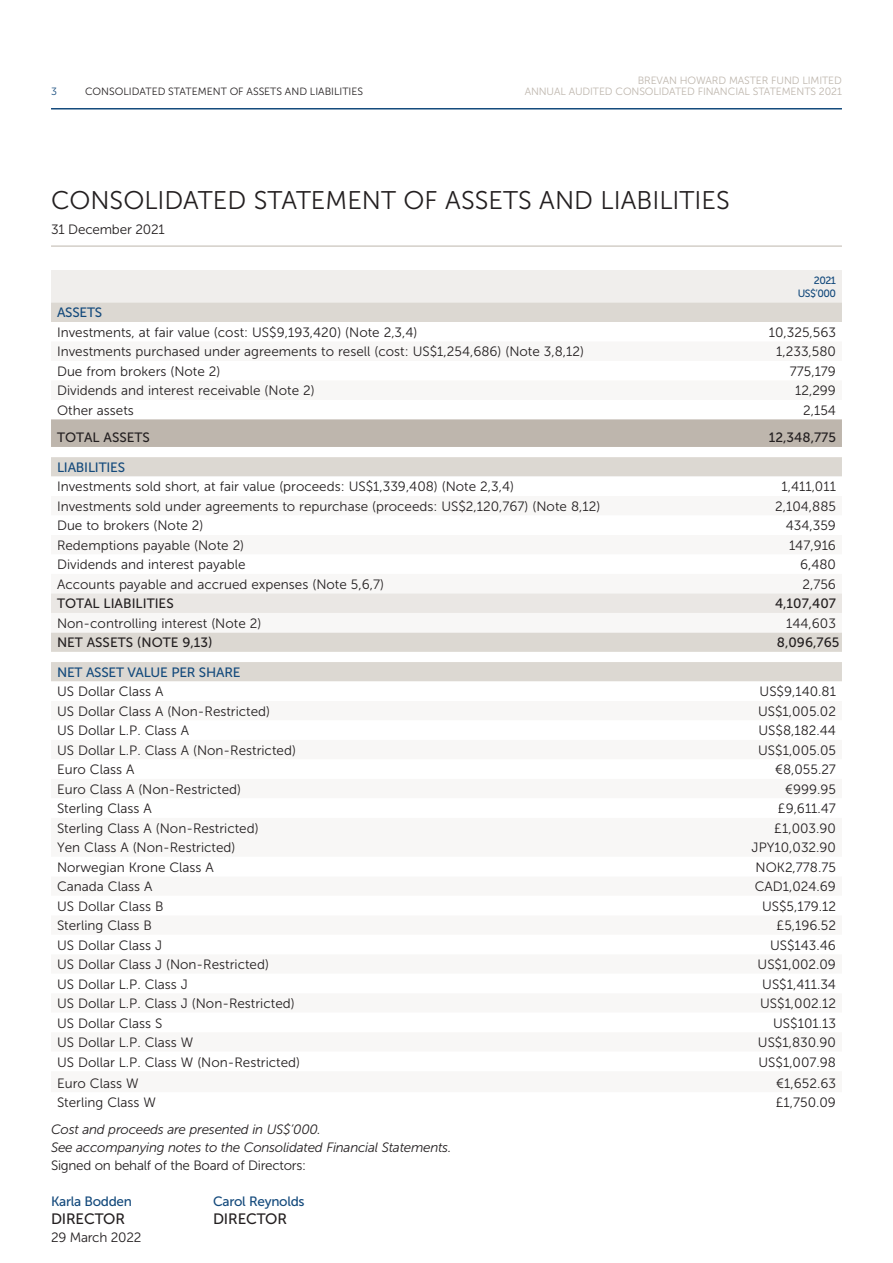
<style>
.page{position:relative;width:893px;height:1263px;background:#fff}
.page>*{position:absolute;margin:0;border:0;box-sizing:border-box;transform-origin:0 0}
.t1{font:25.5px "Museo Sans 300";color:#231f20}
.t2{font:15px "Museo Sans 500";letter-spacing:-.01em;color:#231f20}
.t3{font:13.5px "Museo Sans 300";color:#231f20}
.t4{font:italic 13.5px/18px "Museo Sans 300";letter-spacing:-.02em;color:#231f20}
.t5{font:13.5px "Museo Sans 500";color:#231f20}
.t6{font:13.5px "Museo Sans 500";letter-spacing:-.015em;color:#144a7c}
.t7{font:13.5px "Museo Sans 300";letter-spacing:-.02em;color:#231f20}
.t8{font:10.5px "Museo Sans 300";letter-spacing:-.01em;color:#beb6ad}
.t9{font:10.5px "Museo Sans 300";color:#231f20}
.t10{font:10.5px/12.6px "Museo Sans 500";letter-spacing:-.05em;color:#144a7c;text-align:right}
.t11{font:10.5px "Museo Sans 300";color:#144a7c}
</style>
<div class="page">
<hr style="left:51px;top:108px;width:791px;height:2px;background:#144a7c">
<hr style="left:51px;top:246px;width:791px;height:1px;background:#beb6ad">
<div style="left:51px;top:270px;width:791px;height:32px;background:#f0eeec"></div>
<div style="left:51px;top:302px;width:791px;height:20px;background:#dcd8d2"></div>
<div style="left:51px;top:457px;width:791px;height:20px;background:#dcd8d2"></div>
<div style="left:51px;top:419px;width:791px;height:28px;background:#beb6ad"></div>
<div style="left:51px;top:632px;width:791px;height:50px;background:#dcd8d2"></div>
<div style="left:51px;top:593px;width:791px;height:20px;background:#eae7e4"></div>
<svg style="left:51px;top:652px;width:791px;height:10px"></svg>
<p class="t11" style="left:51px;top:86px;width:7px">3</p>
<p class="t8" style="left:638px;top:75px;width:206px">BREVAN HOWARD MASTER FUND LIMITED</p>
<p class="t9" style="left:85px;top:86px;width:16px">Consolidated</p>
<p class="t9" style="left:168px;top:86px;width:14px">Statement</p>
<p class="t9" style="left:230px;top:86px;width:30px">of Assets</p>
<p class="t9" style="left:285px;top:86px;width:9px">and</p>
<p class="t9" style="left:310px;top:86px;width:12px">Liabilities</p>
<p class="t8" style="left:525px;top:86px;width:319px">ANNUAL AUDITED CONSOLIDATED FINANCIAL STATEMENTS 2021</p>
<h1 class="t1" style="left:51px;top:187px;width:680px">CONSOLIDATED STATEMENT OF ASSETS AND LIABILITIES</h1>
<p class="t3" style="left:51px;top:222px;width:115px">31 December 2021</p>
<p class="t10" style="left:798px;top:274px;width:40px">2021<br>US$’000</p>
<p class="t6" style="left:57px;top:305px;width:47px">ASSETS</p>
<p class="t3" style="left:57px;top:325px;width:362px">Investments, at fair value (cost: US$9,193,420) (Note 2,3,4)</p>
<p class="t3" style="left:769px;top:325px;width:69px">10,325,563</p>
<p class="t3" style="left:57px;top:344px;width:528px">Investments purchased under agreements to resell (cost: US$1,254,686) (Note 3,8,12)</p>
<p class="t3" style="left:776px;top:344px;width:61px">1,233,580</p>
<p class="t3" style="left:57px;top:364px;width:165px">Due from brokers (Note 2)</p>
<p class="t3" style="left:790px;top:364px;width:48px">775,179</p>
<p class="t3" style="left:57px;top:383px;width:259px">Dividends and interest receivable (Note 2)</p>
<p class="t3" style="left:795px;top:383px;width:42px">12,299</p>
<p class="t3" style="left:57px;top:403px;width:78px">Other assets</p>
<p class="t3" style="left:803px;top:403px;width:34px">2,154</p>
<p class="t5" style="left:57px;top:430px;width:94px">TOTAL ASSETS</p>
<p class="t5" style="left:769px;top:430px;width:69px">12,348,775</p>
<p class="t6" style="left:57px;top:460px;width:70px">LIABILITIES</p>
<p class="t3" style="left:57px;top:479px;width:458px">Investments sold short, at fair value (proceeds: US$1,339,408) (Note 2,3,4)</p>
<p class="t3" style="left:781px;top:479px;width:56px">1,411,011</p>
<p class="t3" style="left:57px;top:499px;width:545px">Investments sold under agreements to repurchase (proceeds: US$2,120,767) (Note 8,12)</p>
<p class="t3" style="left:775px;top:499px;width:62px">2,104,885</p>
<p class="t3" style="left:57px;top:518px;width:148px">Due to brokers (Note 2)</p>
<p class="t3" style="left:786px;top:518px;width:52px">434,359</p>
<p class="t3" style="left:57px;top:538px;width:189px">Redemptions payable (Note 2)</p>
<p class="t3" style="left:789px;top:538px;width:49px">147,916</p>
<p class="t3" style="left:57px;top:557px;width:190px">Dividends and interest payable</p>
<p class="t3" style="left:800px;top:557px;width:37px">6,480</p>
<p class="t3" style="left:57px;top:577px;width:328px">Accounts payable and accrued expenses (Note 5,6,7)</p>
<p class="t3" style="left:802px;top:577px;width:35px">2,756</p>
<p class="t5" style="left:57px;top:596px;width:118px">TOTAL LIABILITIES</p>
<p class="t5" style="left:775px;top:596px;width:63px">4,107,407</p>
<p class="t3" style="left:57px;top:616px;width:206px">Non-controlling interest (Note 2)</p>
<p class="t3" style="left:786px;top:616px;width:51px">144,603</p>
<p class="t5" style="left:57px;top:635px;width:157px">NET ASSETS (NOTE 9,13)</p>
<p class="t5" style="left:777px;top:635px;width:64px">8,096,765</p>
<p class="t6" style="left:57px;top:665px;width:185px">NET ASSET VALUE PER SHARE</p>
<p class="t3" style="left:57px;top:684px;width:108px">US Dollar Class A</p>
<p class="t3" style="left:760px;top:684px;width:78px">US$9,140.81</p>
<p class="t3" style="left:57px;top:704px;width:215px">US Dollar Class A (Non-Restricted)</p>
<p class="t3" style="left:758px;top:704px;width:79px">US$1,005.02</p>
<p class="t3" style="left:57px;top:723px;width:134px">US Dollar L.P. Class A</p>
<p class="t3" style="left:758px;top:723px;width:79px">US$8,182.44</p>
<p class="t3" style="left:57px;top:743px;width:240px">US Dollar L.P. Class A (Non-Restricted)</p>
<p class="t3" style="left:758px;top:743px;width:79px">US$1,005.05</p>
<p class="t3" style="left:57px;top:762px;width:79px">Euro Class A</p>
<p class="t3" style="left:775px;top:762px;width:62px">€8,055.27</p>
<p class="t3" style="left:57px;top:782px;width:186px">Euro Class A (Non-Restricted)</p>
<p class="t3" style="left:785px;top:782px;width:52px">€999.95</p>
<p class="t3" style="left:57px;top:801px;width:96px">Sterling Class A</p>
<p class="t3" style="left:778px;top:801px;width:60px">£9,611.47</p>
<p class="t3" style="left:57px;top:821px;width:203px">Sterling Class A (Non-Restricted)</p>
<p class="t3" style="left:774px;top:821px;width:63px">£1,003.90</p>
<p class="t3" style="left:57px;top:840px;width:180px">Yen Class A (Non-Restricted)</p>
<p class="t3" style="left:752px;top:840px;width:86px">JPY10,032.90</p>
<p class="t3" style="left:57px;top:860px;width:158px">Norwegian Krone Class A</p>
<p class="t3" style="left:756px;top:860px;width:82px">NOK2,778.75</p>
<p class="t3" style="left:57px;top:879px;width:97px">Canada Class A</p>
<p class="t3" style="left:755px;top:879px;width:83px">CAD1,024.69</p>
<p class="t3" style="left:57px;top:899px;width:108px">US Dollar Class B</p>
<p class="t3" style="left:762px;top:899px;width:75px">US$5,179.12</p>
<p class="t3" style="left:57px;top:918px;width:96px">Sterling Class B</p>
<p class="t3" style="left:776px;top:918px;width:61px">£5,196.52</p>
<p class="t3" style="left:57px;top:938px;width:107px">US Dollar Class J</p>
<p class="t3" style="left:770px;top:938px;width:67px">US$143.46</p>
<p class="t3" style="left:57px;top:957px;width:213px">US Dollar Class J (Non-Restricted)</p>
<p class="t3" style="left:757px;top:957px;width:80px">US$1,002.09</p>
<p class="t3" style="left:57px;top:977px;width:132px">US Dollar L.P. Class J</p>
<p class="t3" style="left:762px;top:977px;width:75px">US$1,411.34</p>
<p class="t3" style="left:57px;top:996px;width:239px">US Dollar L.P. Class J (Non-Restricted)</p>
<p class="t3" style="left:760px;top:996px;width:77px">US$1,002.12</p>
<p class="t3" style="left:57px;top:1015px;width:107px">US Dollar Class S</p>
<p class="t3" style="left:773px;top:1015px;width:64px">US$101.13</p>
<p class="t3" style="left:57px;top:1035px;width:138px">US Dollar L.P. Class W</p>
<p class="t3" style="left:758px;top:1035px;width:80px">US$1,830.90</p>
<p class="t3" style="left:57px;top:1054px;width:245px">US Dollar L.P. Class W (Non-Restricted)</p>
<p class="t3" style="left:758px;top:1054px;width:79px">US$1,007.98</p>
<p class="t3" style="left:57px;top:1076px;width:83px">Euro Class W</p>
<p class="t3" style="left:776px;top:1076px;width:61px">€1,652.63</p>
<p class="t3" style="left:57px;top:1095px;width:101px">Sterling Class W</p>
<p class="t3" style="left:776px;top:1095px;width:62px">£1,750.09</p>
<p class="t4" style="left:51px;top:1120px;width:402px">Cost and proceeds are presented in US$’000.<br>See accompanying notes to the Consolidated Financial Statements.</p>
<p class="t7" style="left:51px;top:1158px;width:257px">Signed on behalf of the Board of Directors:</p>
<p class="t6" style="left:51px;top:1194px;width:82px">Karla Bodden</p>
<p class="t6" style="left:213px;top:1194px;width:93px">Carol Reynolds</p>
<p class="t2" style="left:51px;top:1211px;width:76px">DIRECTOR</p>
<p class="t2" style="left:213px;top:1211px;width:76px">DIRECTOR</p>
<p class="t7" style="left:51px;top:1230px;width:92px">29 March 2022</p>
</div>
